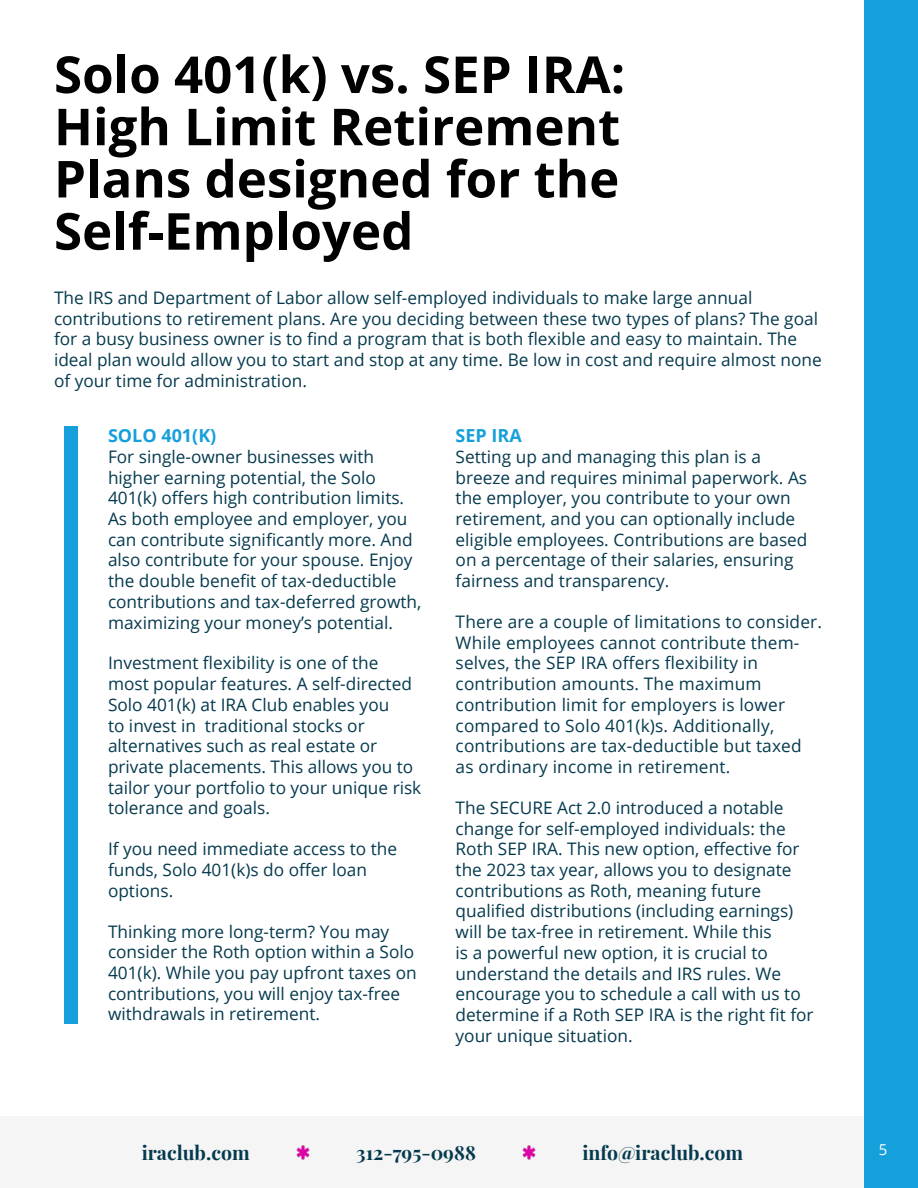
<style>
.page{position:relative;width:918px;height:1188px;background:#fff}
.page>*{position:absolute;margin:0;border:0;box-sizing:border-box;transform-origin:0 0}
.t1{font:700 51px/52.2px "Open Sans";color:#000;text-align:justify}
.t2{font:700 19.5px "Playfair Display";color:#053a4e}
.t3{font:700 18px "Open Sans";color:#16a0db}
.t4{font:17.25px/20.7px "Open Sans";color:#053a4e}
.t5{font:15px "Open Sans";color:#fff}
</style>
<div class="page">
<div style="left:64px;top:427px;width:14px;height:597px;background:#16a0db"></div>
<div style="left:0;top:1116px;width:918px;height:72px;background:#f5f5f5"></div>
<div style="left:864px;top:0;width:54px;height:1188px;background:#16a0db"></div>
<img style="left:296px;top:1145px;width:14px;height:15px">
<img style="left:522px;top:1145px;width:14px;height:15px">
<h1 class="t1" style="left:54px;top:47px;width:573px">Solo 401(k) vs. SEP IRA:<br>High Limit Retirement Plans designed for the Self-Employed</h1>
<p class="t4" style="left:54px;top:287px;width:769px">The IRS and Department of Labor allow self-employed individuals to make large annual contributions to retirement plans. Are you deciding between these two types of plans? The goal for a busy business owner is to find a program that is both flexible and easy to maintain. The ideal plan would allow you to start and stop at any time. Be low in cost and require almost none of your time for administration.</p>
<p class="t3" style="left:108px;top:423px;width:110px">SOLO 401(K)</p>
<p class="t4" style="left:108px;top:446px;width:315px">For single-owner businesses with higher earning potential, the Solo 401(k) offers high contribution limits.<br>As both employee and employer, you can contribute significantly more. And also contribute for your spouse. Enjoy the double benefit of tax-deductible contributions and tax-deferred growth, maximizing your money’s potential.</p>
<p class="t4" style="left:108px;top:652px;width:315px">Investment flexibility is one of the most popular features. A self-directed Solo 401(k) at IRA Club enables you<br>to invest in traditional stocks or alternatives such as real estate or private placements. This allows you to tailor your portfolio to your unique risk tolerance and goals.</p>
<p class="t4" style="left:108px;top:838px;width:291px">If you need immediate access to the funds, Solo 401(k)s do offer loan options.</p>
<p class="t4" style="left:108px;top:921px;width:310px">Thinking more long-term? You may consider the Roth option within a Solo 401(k). While you pay upfront taxes on contributions, you will enjoy tax-free withdrawals in retirement.</p>
<p class="t3" style="left:456px;top:423px;width:68px">SEP IRA</p>
<p class="t4" style="left:456px;top:446px;width:353px">Setting up and managing this plan is a breeze and requires minimal paperwork. As the employer, you contribute to your own retirement, and you can optionally include eligible employees. Contributions are based on a percentage of their salaries, ensuring fairness and transparency.</p>
<p class="t4" style="left:456px;top:611px;width:368px">There are a couple of limitations to consider.<br>While employees cannot contribute them&shy;selves, the SEP IRA offers flexibility in contribution amounts. The maximum contribution limit for employers is lower compared to Solo 401(k)s. Additionally, contributions are tax-deductible but taxed as ordinary income in retirement.</p>
<p class="t4" style="left:456px;top:797px;width:360px">The SECURE Act 2.0 introduced a notable change for self-employed individuals: the Roth SEP IRA. This new option, effective for the 2023 tax year, allows you to designate contributions as Roth, meaning future qualified distributions (including earnings) will be tax-free in retirement. While this<br>is a powerful new option, it is crucial to understand the details and IRS rules. We encourage you to schedule a call with us to determine if a Roth SEP IRA is the right fit for your unique situation.</p>
<p class="t2" style="left:142px;top:1137px;width:109px">iraclub.com</p>
<p class="t2" style="left:582px;top:1137px;width:162px">info@iraclub.com</p>
<p class="t2" style="left:356px;top:1137px;width:121px">312-795-0988</p>
<p class="t5" style="left:879px;top:1139px;width:10px">5</p>
</div>
